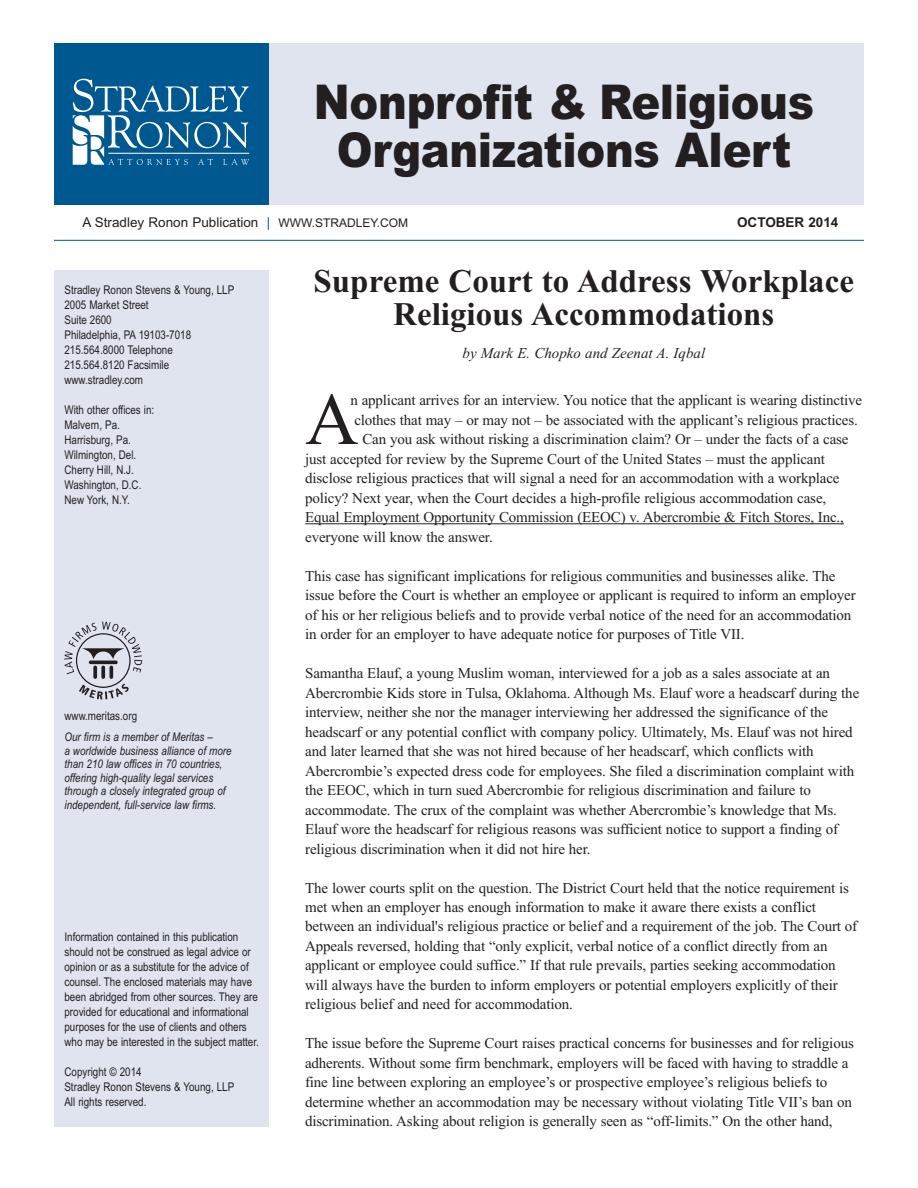
<style>
.page{position:relative;width:918px;height:1188px;background:#fff}
.page>*{position:absolute;margin:0;border:0;box-sizing:border-box;transform-origin:0 0}
.t1{font:73.95px "Times New Roman";color:#231f20}
.t2{font:900 48px/48px "Arial";letter-spacing:-.005em;color:#231f20;text-align:center;scale:.9 1}
.t3{font:700 33px/33px "Times New Roman";color:#231f20;text-align:center}
.t4{font:15px/19.5px "Times New Roman";letter-spacing:-.01em;color:#231f20}
.t5{font:italic 15px "Times New Roman";color:#231f20}
.t6{font:13.5px "Arial";color:#231f20}
.t7{font:700 13.5px "Arial";color:#231f20}
.t8{font:12px/15px "Arial Narrow";color:#231f20}
.t9{font:italic 12px/13.5px "Arial Narrow";color:#231f20}
.s1{color:#005890}
.s2{font-size:12px}
</style>
<div class="page">
<hr style="left:305px;top:523px;width:539px;height:1px;background:#231f20">
<div style="left:54px;top:270px;width:214px;height:856px;background:#dfe4ef"></div>
<div style="left:268px;top:43px;width:596px;height:161px;background:#dfe4ef"></div>
<div style="left:54px;top:43px;width:214px;height:161px;background:#005890"></div>
<svg style="left:73px;top:79px;width:176px;height:86px"></svg>
<hr style="left:54px;top:240px;width:810px;height:1px;background:#005890">
<svg style="left:64px;top:621px;width:78px;height:79px"></svg>
<h2 class="t2" style="left:314px;top:79px;width:557px">Nonprofit &amp; Religious<br>Organizations Alert</h2>
<p class="t6" style="left:82px;top:215px;width:327px">A Stradley Ronon Publication <span class="s1">|</span> <span class="s2">WWW.STRADLEY.COM</span></p>
<p class="t7" style="left:737px;top:215px;width:103px">OCTOBER 2014</p>
<p class="t8" style="left:64px;top:283px;width:171px">Stradley Ronon Stevens &amp; Young, LLP<br>2005 Market Street<br>Suite 2600<br>Philadelphia, PA 19103-7018<br>215.564.8000 Telephone<br>215.564.8120 Facsimile www.stradley.com</p>
<p class="t8" style="left:64px;top:403px;width:91px">With other offices in:<br>Malvern, Pa.<br>Harrisburg, Pa.<br>Wilmington, Del.<br>Cherry Hill, N.J.<br>Washington, D.C.<br>New York, N.Y.</p>
<p class="t8" style="left:64px;top:709px;width:74px">www.meritas.org</p>
<p class="t9" style="left:64px;top:730px;width:169px">Our firm is a member of Meritas –<br>a worldwide business alliance of more than 210 law offices in 70 countries, offering high-quality legal services through a closely integrated group of independent, full-service law firms.</p>
<p class="t8" style="left:64px;top:929px;width:196px">Information contained in this publication should not be construed as legal advice or opinion or as a substitute for the advice of counsel. The enclosed materials may have been abridged from other sources. They are provided for educational and informational purposes for the use of clients and others who may be interested in the subject matter.</p>
<p class="t8" style="left:64px;top:1064px;width:171px">Copyright © 2014<br>Stradley Ronon Stevens &amp; Young, LLP<br>All rights reserved.</p>
<h3 class="t3" style="left:314px;top:265px;width:542px">Supreme Court to Address Workplace<br>Religious Accommodations</h3>
<p class="t5" style="left:463px;top:344px;width:244px">by Mark E. Chopko and Zeenat A. Iqbal</p>
<h1 class="t1" style="left:305px;top:375px;width:55px">A</h1>
<p class="t4" style="left:350px;top:390px;width:513px">n applicant arrives for an interview. You notice that the applicant is wearing distinctive</p>
<p class="t4" style="left:354px;top:410px;width:505px">clothes that may – or may not – be associated with the applicant’s religious practices.</p>
<p class="t4" style="left:362px;top:429px;width:488px">Can you ask without risking a discrimination claim? Or – under the facts of a case</p>
<p class="t4" style="left:305px;top:449px;width:521px">just accepted for review by the Supreme Court of the United States – must the applicant</p>
<p class="t4" style="left:305px;top:468px;width:536px">disclose religious practices that will signal a need for an accommodation with a workplace</p>
<p class="t4" style="left:305px;top:488px;width:523px">policy? Next year, when the Court decides a high-profile religious accommodation case,</p>
<p class="t4" style="left:305px;top:507px;width:540px">Equal Employment Opportunity Commission (EEOC) v. Abercrombie &amp; Fitch Stores, Inc.,</p>
<p class="t4" style="left:305px;top:527px;width:189px">everyone will know the answer.</p>
<p class="t4" style="left:305px;top:566px;width:552px">This case has significant implications for religious communities and businesses alike. The issue before the Court is whether an employee or applicant is required to inform an employer of his or her religious beliefs and to provide verbal notice of the need for an accommodation in order for an employer to have adequate notice for purposes of Title VII.</p>
<p class="t4" style="left:305px;top:663px;width:556px">Samantha Elauf, a young Muslim woman, interviewed for a job as a sales associate at an Abercrombie Kids store in Tulsa, Oklahoma. Although Ms. Elauf wore a headscarf during the interview, neither she nor the manager interviewing her addressed the significance of the headscarf or any potential conflict with company policy. Ultimately, Ms. Elauf was not hired and later learned that she was not hired because of her headscarf, which conflicts with Abercrombie’s expected dress code for employees. She filed a discrimination complaint with the EEOC, which in turn sued Abercrombie for religious discrimination and failure to accommodate. The crux of the complaint was whether Abercrombie’s knowledge that Ms.<br>Elauf wore the headscarf for religious reasons was sufficient notice to support a finding of religious discrimination when it did not hire her.</p>
<p class="t4" style="left:305px;top:878px;width:554px">The lower courts split on the question. The District Court held that the notice requirement is met when an employer has enough information to make it aware there exists a conflict between an individual's religious practice or belief and a requirement of the job. The Court of Appeals reversed, holding that “only explicit, verbal notice of a conflict directly from an applicant or employee could suffice.” If that rule prevails, parties seeking accommodation will always have the burden to inform employers or potential employers explicitly of their religious belief and need for accommodation.</p>
<p class="t4" style="left:305px;top:1034px;width:550px">The issue before the Supreme Court raises practical concerns for businesses and for religious adherents. Without some firm benchmark, employers will be faced with having to straddle a fine line between exploring an employee’s or prospective employee’s religious beliefs to determine whether an accommodation may be necessary without violating Title VII’s ban on discrimination. Asking about religion is generally seen as “off-limits.” On the other hand,</p>
</div>
